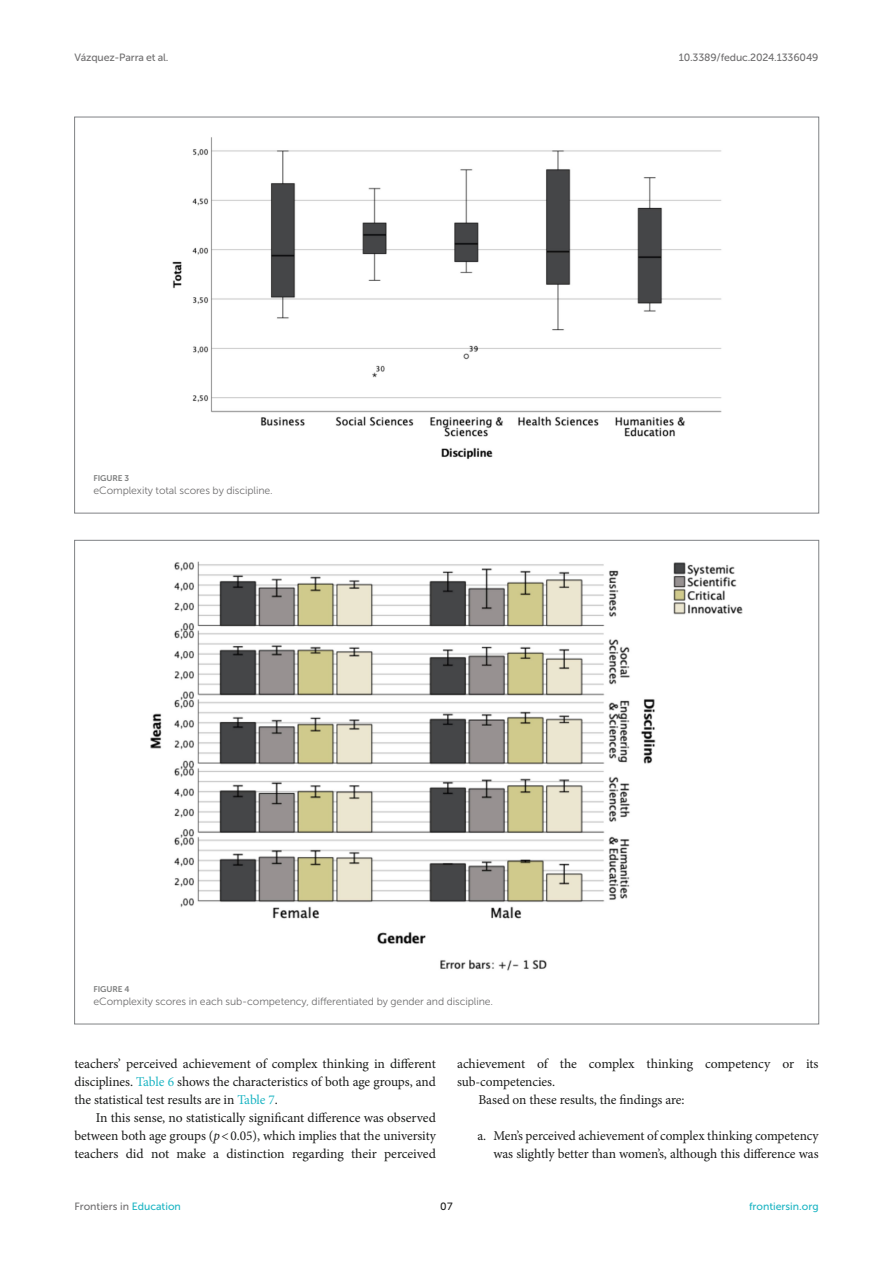
<style>
.page{position:relative;width:893px;height:1263px;background:#fff}
.page>*{position:absolute;margin:0;border:0;box-sizing:border-box;transform-origin:0 0}
.TEXT{font:13.5px/18px "Minion Pro";letter-spacing:-.005em;color:#1b1c1b;text-align:justify}
.ALPHA_ABV{font:13.5px/18px "Minion Pro";letter-spacing:-.005em;color:#1b1c1b;text-align:right}
.FIG_LEG{font:10.5px "Museo Sans 300";letter-spacing:-.01em;color:#706f70}
.t1{font:10.5px "Museo Sans 500";letter-spacing:-.015em;color:#706f70}
.t2{font:10.5px "Museo Sans 500";color:#1db5c3}
.t3{font:10.5px "Museo Sans 500";color:#1b1c1b}
.FIG_HD{font:8.25px "Museo Sans 700";letter-spacing:-.01em;color:#7e7f7f}
.s1{color:#1db5c3}
.s2{font-style:italic}
</style>
<div class="page">
<img style="left:172px;top:137px;width:550px;height:323px">
<img style="left:150px;top:561px;width:593px;height:410px">
<p class="t1" style="left:74px;top:51px;width:96px">Vázquez-Parra et al.</p>
<p class="t1" style="left:679px;top:51px;width:141px">10.3389/feduc.2024.1336049</p>
<p class="FIG_HD" style="left:94px;top:473px;width:37px">FIGURE 3</p>
<p class="FIG_LEG" style="left:94px;top:485px;width:181px">eComplexity total scores by discipline.</p>
<p class="FIG_HD" style="left:94px;top:984px;width:37px">FIGURE 4</p>
<p class="FIG_LEG" style="left:94px;top:996px;width:401px">eComplexity scores in each sub-competency, differentiated by gender and discipline.</p>
<p class="TEXT" style="left:74px;top:1055px;width:363px">teachers’ perceived achievement of complex thinking in different disciplines. <span class="s1">Table 6</span> shows the characteristics of both age groups, and the statistical test results are in <span class="s1">Table 7</span>.</p>
<p class="TEXT" style="left:74px;top:1109px;width:363px;text-indent:21px">In this sense, no statistically significant difference was observed between both age groups (<span class="s2">p</span>&lt;0.05), which implies that the university teachers did not make a distinction regarding their perceived</p>
<p class="TEXT" style="left:457px;top:1055px;width:363px">achievement of the complex thinking competency or its sub-competencies.</p>
<p class="TEXT" style="left:478px;top:1091px;width:208px">Based on these results, the findings are:</p>
<p class="ALPHA_ABV" style="left:477px;top:1127px;width:343px">a. Men’s perceived achievement of complex thinking competency was slightly better than women’s, although this difference was</p>
<p class="t1" style="left:74px;top:1200px;width:108px">Frontiers in <span class="s1">Education</span></p>
<p class="t3" style="left:440px;top:1200px;width:14px">07</p>
<p class="t2" style="left:749px;top:1200px;width:71px">frontiersin.org</p>
</div>
